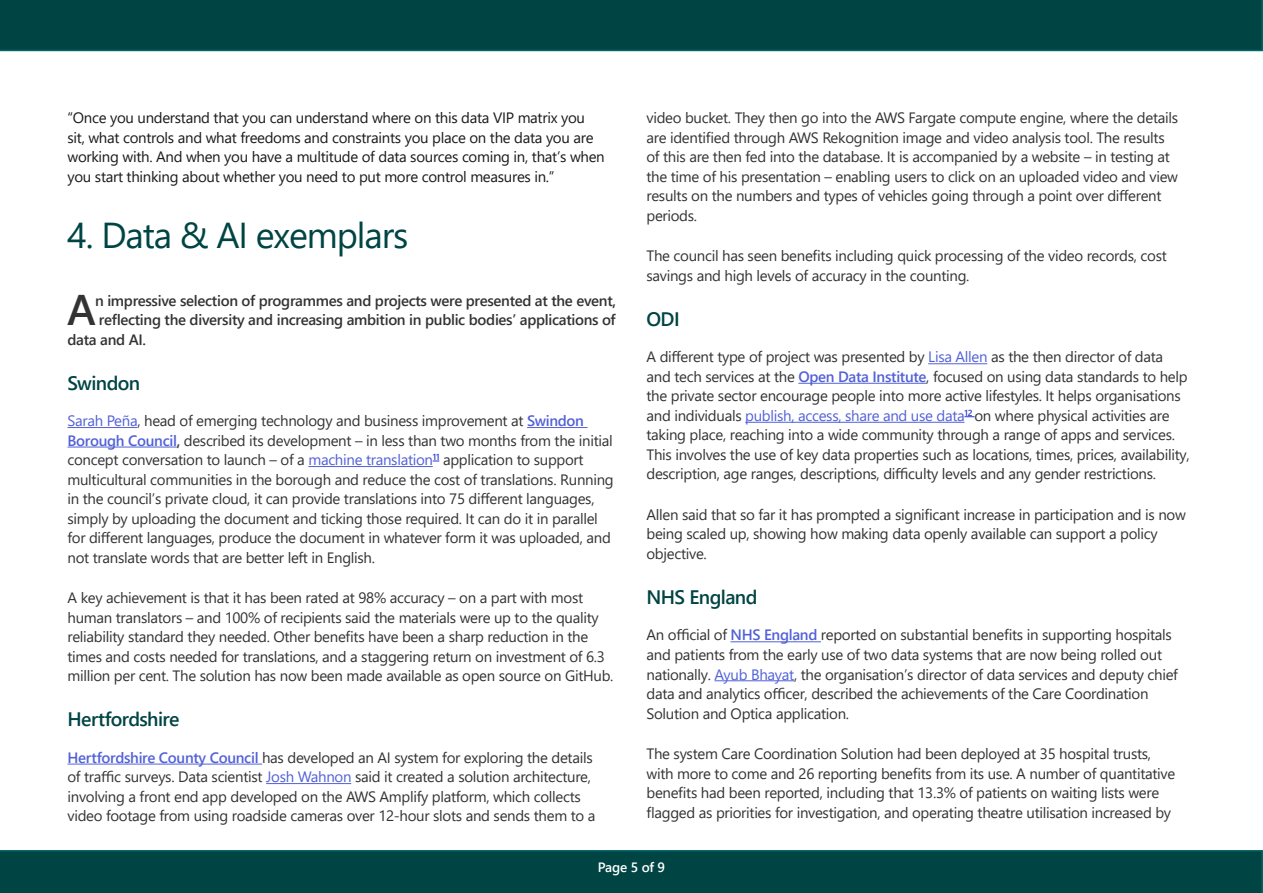
<style>
.page{position:relative;width:1263px;height:893px;background:#fff}
.page>*{position:absolute;margin:0;border:0;box-sizing:border-box;transform-origin:0 0}
.t1{font:600 42.9px "Segoe UI";color:#333}
.t2{font:36px "Segoe UI";letter-spacing:-.03em;color:#044}
.t3{font:600 19.5px "Segoe UI";letter-spacing:-.03em;color:#044}
.t4{font:15px/19.5px "Segoe UI";letter-spacing:-.02em;color:#333}
.t5{font:15px/19.5px "Segoe UI";letter-spacing:-.02em;color:#1a1a1a}
.t6{font:600 15px "Segoe UI";letter-spacing:-.02em;color:#333}
.t7{font:600 13.5px "Segoe UI";letter-spacing:-.02em;color:#fff}
.s1{color:#5261d7}
.s2{font-weight:600;color:#5261d7}
.s3{font-weight:600}
</style>
<div class="page">
<div style="left:0;top:850px;width:1263px;height:43px;background:#044"></div>
<div style="left:0;top:0;width:1263px;height:51px;background:#044"></div>
<hr style="left:68px;top:427px;width:69px;height:1px;background:#5261d7">
<hr style="left:527px;top:427px;width:60px;height:1px;background:#5261d7">
<hr style="left:68px;top:447px;width:109px;height:1px;background:#5261d7">
<hr style="left:308px;top:466px;width:125px;height:1px;background:#5261d7">
<hr style="left:68px;top:764px;width:194px;height:1px;background:#5261d7">
<hr style="left:266px;top:783px;width:85px;height:1px;background:#5261d7">
<hr style="left:928px;top:363px;width:59px;height:1px;background:#5261d7">
<hr style="left:798px;top:383px;width:128px;height:1px;background:#5261d7">
<hr style="left:745px;top:422px;width:219px;height:1px;background:#5261d7">
<hr style="left:730px;top:641px;width:91px;height:1px;background:#5261d7">
<hr style="left:714px;top:680px;width:80px;height:1px;background:#5261d7">
<p class="t5" style="left:68px;top:107px;width:539px">“Once you understand that you can understand where on this data VIP matrix you sit, what controls and what freedoms and constraints you place on the data you are working with. And when you have a multitude of data sources coming in, that’s when you start thinking about whether you need to put more control measures in.”</p>
<h2 class="t2" style="left:68px;top:201px;width:342px">4. Data &amp; AI exemplars</h2>
<h1 class="t1" style="left:67px;top:270px;width:30px">A</h1>
<p class="t6" style="left:95px;top:286px;width:523px">n impressive selection of programmes and projects were presented at the event,</p>
<p class="t6" style="left:99px;top:306px;width:518px">reflecting the diversity and increasing ambition in public bodies’ applications of</p>
<p class="t6" style="left:68px;top:325px;width:80px">data and AI.</p>
<h3 class="t3" style="left:68px;top:364px;width:74px">Swindon</h3>
<p class="t4" style="left:67px;top:410px;width:548px"><span class="s1">Sarah Peña</span>, head of emerging technology and business improvement at <span class="s2">Swindon Borough Council</span><span class="s3">,</span> described its development – in less than two months from the initial concept conversation to launch – of a <span class="s1">machine translation</span><sup>11</sup> application to support multicultural communities in the borough and reduce the cost of translations. Running in the council’s private cloud, it can provide translations into 75 different languages, simply by uploading the document and ticking those required. It can do it in parallel for different languages, produce the document in whatever form it was uploaded, and not translate words that are better left in English.</p>
<p class="t4" style="left:67px;top:587px;width:547px">A key achievement is that it has been rated at 98% accuracy – on a part with most human translators – and 100% of recipients said the materials were up to the quality reliability standard they needed. Other benefits have been a sharp reduction in the times and costs needed for translations, and a staggering return on investment of 6.3 million per cent. The solution has now been made available as open source on GitHub.</p>
<h3 class="t3" style="left:68px;top:701px;width:113px">Hertfordshire</h3>
<p class="t4" style="left:68px;top:746px;width:529px"><span class="s2">Hertfordshire County Council</span> has developed an AI system for exploring the details of traffic surveys. Data scientist <span class="s1">Josh Wahnon</span> said it created a solution architecture, involving a front end app developed on the AWS Amplify platform, which collects video footage from using roadside cameras over 12-hour slots and sends them to a</p>
<p class="t4" style="left:646px;top:107px;width:533px">video bucket. They then go into the AWS Fargate compute engine, where the details are identified through AWS Rekognition image and video analysis tool. The results of this are then fed into the database. It is accompanied by a website – in testing at the time of his presentation – enabling users to click on an uploaded video and view results on the numbers and types of vehicles going through a point over different periods.</p>
<p class="t4" style="left:646px;top:245px;width:522px">The council has seen benefits including quick processing of the video records, cost savings and high levels of accuracy in the counting.</p>
<h3 class="t3" style="left:646px;top:301px;width:35px">ODI</h3>
<p class="t4" style="left:646px;top:346px;width:545px">A different type of project was presented by <span class="s1">Lisa Allen</span> as the then director of data and tech services at the <span class="s2">Open Data Institute</span>, focused on using data standards to help the private sector encourage people into more active lifestyles. It helps organisations and individuals <span class="s1">publish, access, share and use data</span><sup>12</sup> on where physical activities are taking place, reaching into a wide community through a range of apps and services.<br>This involves the use of key data properties such as locations, times, prices, availability, description, age ranges, descriptions, difficulty levels and any gender restrictions.</p>
<p class="t4" style="left:646px;top:504px;width:541px">Allen said that so far it has prompted a significant increase in participation and is now being scaled up, showing how making data openly available can support a policy objective.</p>
<h3 class="t3" style="left:646px;top:579px;width:113px">NHS England</h3>
<p class="t4" style="left:646px;top:624px;width:533px">An official of <span class="s2">NHS England</span> reported on substantial benefits in supporting hospitals and patients from the early use of two data systems that are now being rolled out nationally. <span class="s1">Ayub Bhayat</span>, the organisation’s director of data services and deputy chief data and analytics officer, described the achievements of the Care Coordination Solution and Optica application.</p>
<p class="t4" style="left:646px;top:743px;width:530px">The system Care Coordination Solution had been deployed at 35 hospital trusts, with more to come and 26 reporting benefits from its use. A number of quantitative benefits had been reported, including that 13.3% of patients on waiting lists were flagged as priorities for investigation, and operating theatre utilisation increased by</p>
<p class="t7" style="left:598px;top:855px;width:69px">Page 5 of 9</p>
</div>
